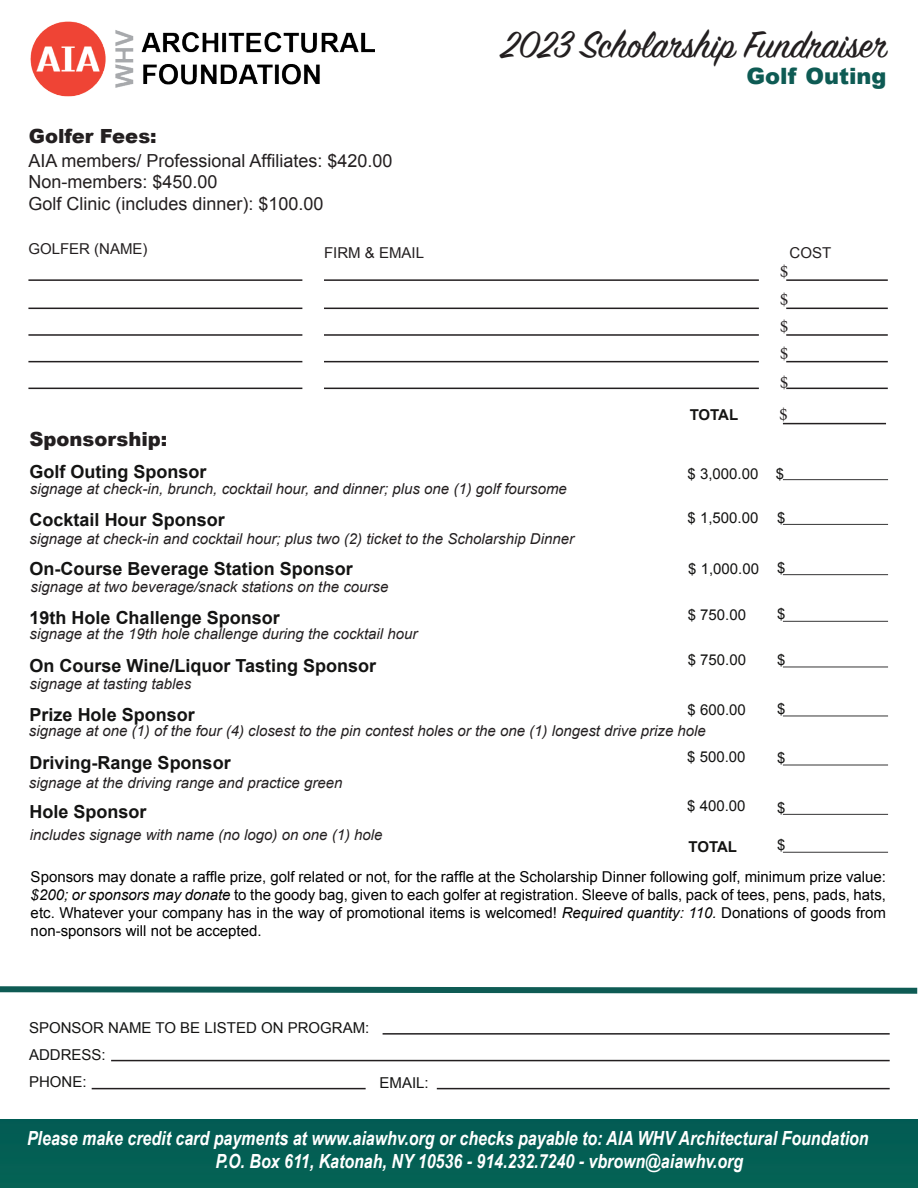
<style>
.page{position:relative;width:918px;height:1188px;background:#fff}
.page>*{position:absolute;margin:0;border:0;box-sizing:border-box;transform-origin:0 0}
.t1{font:42px "Sign Painter House Script";color:#231f20}
.t2{font:900 22.5px "Arial";color:#0e5b54}
.t3{font:italic 700 19.5px/23.4px "Arial Narrow";color:#fff}
.t4{font:900 19.5px "Arial";color:#231f20}
.Paragraph_Style_6{font:700 18px "Arial";color:#141413}
.t5{font:18px "Arial";color:#231f20}
.t6{font:18px "Minion Pro";color:#231f20}
.t7{font:italic 15px "Arial";color:#231f20}
.t8{font:15px/18px "Arial";color:#000;text-align:justify}
.Paragraph_Style_5{font:15px "Arial";color:#141413}
.t9{font:15px "Arial";color:#231f20}
.Paragraph_Style_6-2{font:700 15px "Arial";letter-spacing:-.01em;color:#141413}
.Paragraph_Style_6-3{font:15px "Arial";color:#141413}
.s1{font-style:italic}
</style>
<div class="page">
<div style="left:0;top:1119px;width:918px;height:69px;background:#035f54"></div>
<hr style="left:783px;top:479px;width:105px;height:1px;background:#363536">
<hr style="left:28px;top:308px;width:274px;height:1px;background:#231f20">
<hr style="left:786px;top:308px;width:102px;height:1px;background:#231f20">
<hr style="left:324px;top:308px;width:435px;height:1px;background:#231f20">
<hr style="left:28px;top:334px;width:274px;height:2px;background:#231f20">
<hr style="left:786px;top:334px;width:102px;height:2px;background:#231f20">
<hr style="left:324px;top:334px;width:435px;height:2px;background:#231f20">
<hr style="left:28px;top:361px;width:274px;height:1px;background:#231f20">
<hr style="left:786px;top:361px;width:102px;height:1px;background:#231f20">
<hr style="left:324px;top:361px;width:435px;height:1px;background:#231f20">
<hr style="left:28px;top:388px;width:274px;height:1px;background:#231f20">
<hr style="left:786px;top:388px;width:102px;height:1px;background:#231f20">
<hr style="left:324px;top:388px;width:435px;height:1px;background:#231f20">
<hr style="left:383px;top:1033px;width:507px;height:2px;background:#231f20">
<hr style="left:92px;top:1088px;width:274px;height:1px;background:#231f20">
<hr style="left:437px;top:1088px;width:453px;height:1px;background:#231f20">
<hr style="left:111px;top:1060px;width:779px;height:1px;background:#231f20">
<hr style="left:783px;top:423px;width:103px;height:1px;background:#231f20">
<svg style="left:0;top:986px;width:918px;height:8px;background:#4a837e"></svg>
<hr style="left:783px;top:524px;width:105px;height:1px;background:#363536">
<hr style="left:783px;top:574px;width:105px;height:1px;background:#363536">
<hr style="left:783px;top:621px;width:105px;height:1px;background:#363536">
<hr style="left:783px;top:667px;width:105px;height:1px;background:#363536">
<hr style="left:783px;top:716px;width:105px;height:1px;background:#363536">
<hr style="left:783px;top:765px;width:105px;height:1px;background:#363536">
<hr style="left:783px;top:814px;width:105px;height:1px;background:#363536">
<hr style="left:783px;top:852px;width:105px;height:1px;background:#363536">
<img style="left:30px;top:21px;width:345px;height:76px">
<hr style="left:28px;top:279px;width:274px;height:2px;background:#231f20">
<hr style="left:786px;top:279px;width:102px;height:2px;background:#231f20">
<hr style="left:324px;top:279px;width:435px;height:2px;background:#231f20">
<p class="t4" style="left:29px;top:122px;width:129px">Golfer Fees:</p>
<p class="t5" style="left:28px;top:148px;width:366px">AIA members/ Professional Affiliates: $420.00</p>
<p class="t5" style="left:28px;top:170px;width:191px">Non-members: $450.00</p>
<p class="t5" style="left:28px;top:192px;width:297px">Golf Clinic (includes dinner): $100.00</p>
<p class="t1" style="left:501px;top:19px;width:390px">2023 Scholarship Fundraiser</p>
<p class="t2" style="left:747px;top:59px;width:142px">Golf Outing</p>
<p class="t9" style="left:28px;top:239px;width:121px">GOLFER (NAME)</p>
<p class="t9" style="left:324px;top:243px;width:102px">FIRM &amp; EMAIL</p>
<p class="t9" style="left:790px;top:243px;width:43px">COST</p>
<p class="t6" style="left:780px;top:288px;width:10px">$</p>
<p class="t6" style="left:780px;top:314px;width:10px">$</p>
<p class="t6" style="left:780px;top:341px;width:10px">$</p>
<p class="t6" style="left:780px;top:371px;width:10px">$</p>
<p class="t6" style="left:780px;top:259px;width:10px">$</p>
<p class="t4" style="left:29px;top:425px;width:140px">Sponsorship:</p>
<p class="Paragraph_Style_6-2" style="left:690px;top:405px;width:50px">TOTAL</p>
<p class="t6" style="left:779px;top:402px;width:10px">$</p>
<p class="Paragraph_Style_6" style="left:30px;top:460px;width:179px">Golf Outing Sponsor</p>
<p class="Paragraph_Style_6" style="left:30px;top:508px;width:197px">Cocktail Hour Sponsor</p>
<p class="Paragraph_Style_6" style="left:30px;top:557px;width:325px">On-Course Beverage Station Sponsor</p>
<p class="Paragraph_Style_6" style="left:30px;top:605px;width:252px">19th Hole Challenge Sponsor</p>
<p class="Paragraph_Style_6" style="left:30px;top:654px;width:348px">On Course Wine/Liquor Tasting Sponsor</p>
<p class="Paragraph_Style_6" style="left:30px;top:703px;width:167px">Prize Hole Sponsor</p>
<p class="Paragraph_Style_6" style="left:30px;top:751px;width:203px">Driving-Range Sponsor</p>
<p class="Paragraph_Style_6" style="left:30px;top:800px;width:119px">Hole Sponsor</p>
<p class="Paragraph_Style_5" style="left:688px;top:464px;width:98px">$ 3,000.00 $</p>
<p class="Paragraph_Style_5" style="left:688px;top:508px;width:72px">$ 1,500.00</p>
<p class="Paragraph_Style_5" style="left:688px;top:559px;width:72px">$ 1,000.00</p>
<p class="Paragraph_Style_5" style="left:688px;top:605px;width:60px">$ 750.00</p>
<p class="Paragraph_Style_5" style="left:688px;top:650px;width:60px">$ 750.00</p>
<p class="Paragraph_Style_5" style="left:688px;top:699px;width:60px">$ 600.00</p>
<p class="Paragraph_Style_5" style="left:687px;top:747px;width:60px">$ 500.00</p>
<p class="Paragraph_Style_6-3" style="left:687px;top:796px;width:60px">$ 400.00</p>
<p class="Paragraph_Style_6-2" style="left:688px;top:837px;width:50px">TOTAL</p>
<p class="t7" style="left:30px;top:479px;width:538px">signage at check-in, brunch, cocktail hour, and dinner; plus one (1) golf foursome</p>
<p class="t7" style="left:30px;top:529px;width:546px">signage at check-in and cocktail hour; plus two (2) ticket to the Scholarship Dinner</p>
<p class="Paragraph_Style_5" style="left:777px;top:508px;width:10px">$</p>
<p class="Paragraph_Style_5" style="left:777px;top:558px;width:10px">$</p>
<p class="Paragraph_Style_5" style="left:777px;top:604px;width:10px">$</p>
<p class="Paragraph_Style_5" style="left:777px;top:650px;width:10px">$</p>
<p class="Paragraph_Style_5" style="left:777px;top:699px;width:10px">$</p>
<p class="Paragraph_Style_5" style="left:777px;top:748px;width:10px">$</p>
<p class="Paragraph_Style_5" style="left:777px;top:797px;width:10px">$</p>
<p class="Paragraph_Style_5" style="left:777px;top:835px;width:10px">$</p>
<p class="t7" style="left:31px;top:577px;width:359px">signage at two beverage/snack stations on the course</p>
<p class="t7" style="left:30px;top:624px;width:389px">signage at the 19th hole challenge during the cocktail hour</p>
<p class="t7" style="left:30px;top:674px;width:163px">signage at tasting tables</p>
<p class="t7" style="left:29px;top:721px;width:679px">signage at one (1) of the four (4) closest to the pin contest holes or the one (1) longest drive prize hole</p>
<p class="t7" style="left:29px;top:773px;width:315px">signage at the driving range and practice green</p>
<p class="t7" style="left:30px;top:825px;width:354px">includes signage with name (no logo) on one (1) hole</p>
<p class="t8" style="left:31px;top:868px;width:857px">Sponsors may donate a raffle prize, golf related or not, for the raffle at the Scholarship Dinner following golf, minimum prize value: <span class="s1">$200; or sponsors may donate</span> to the goody bag, given to each golfer at registration. Sleeve of balls, pack of tees, pens, pads, hats, etc. Whatever your company has in the way of promotional items is welcomed! <span class="s1">Required quantity: 110.</span> Donations of goods from non-sponsors will not be accepted.</p>
<p class="Paragraph_Style_5" style="left:29px;top:1018px;width:342px">SPONSOR NAME TO BE LISTED ON PROGRAM:</p>
<p class="Paragraph_Style_5" style="left:29px;top:1045px;width:78px">ADDRESS:</p>
<p class="Paragraph_Style_5" style="left:29px;top:1072px;width:59px">PHONE:</p>
<p class="Paragraph_Style_5" style="left:380px;top:1073px;width:51px">EMAIL:</p>
<p class="t3" style="left:216px;top:1125px;width:655px;text-indent:-189px">Please make credit card payments at www.aiawhv.org or checks payable to: AIA WHV Architectural Foundation<br>P.O. Box 611, Katonah, NY 10536 - 914.232.7240 - vbrown@aiawhv.org</p>
</div>
